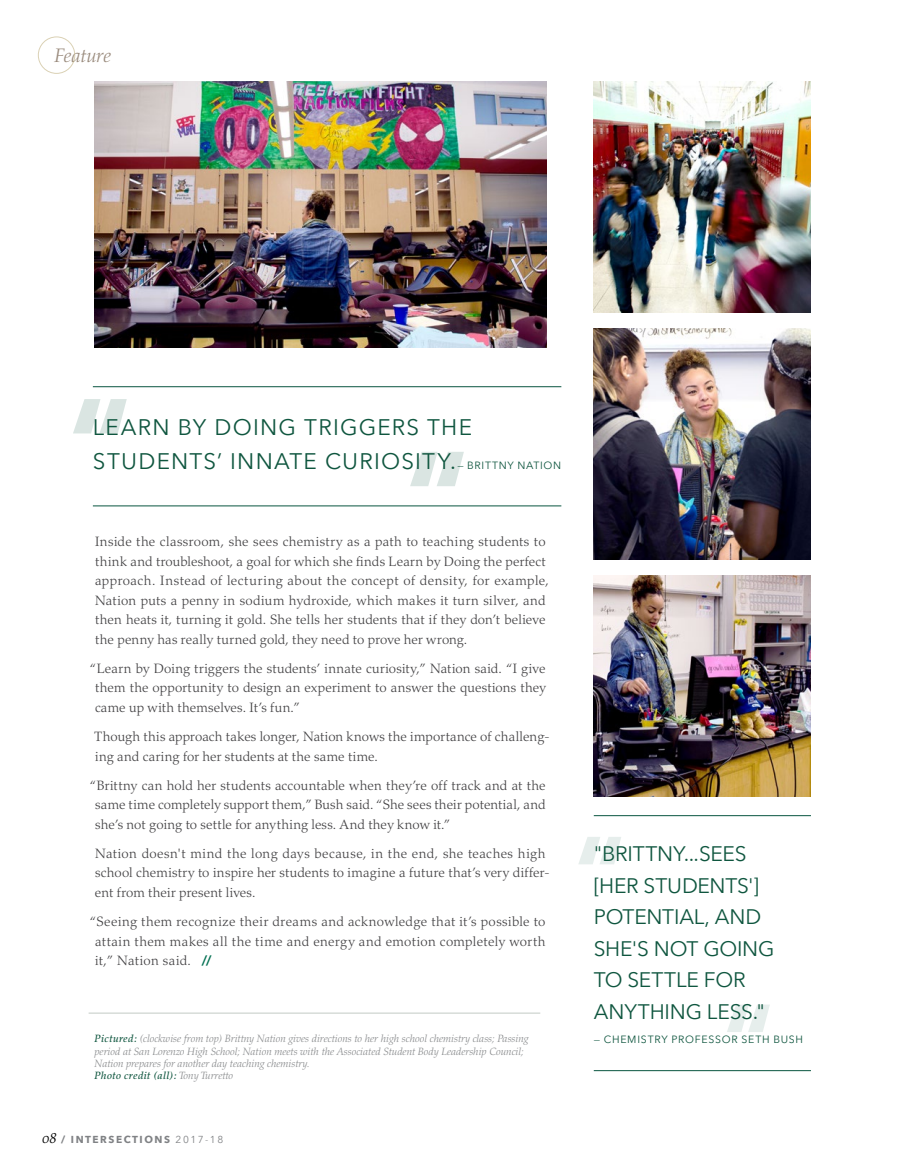
<style>
.page{position:relative;width:905px;height:1175px;background:#fff}
.page>*{position:absolute;margin:0;border:0;box-sizing:border-box;transform-origin:0 0}
.t1{font:22.5px/34.5px "Avenir Next";letter-spacing:.055em;color:#0f563f}
.t2{font:21px/31.5px "Avenir Next";letter-spacing:-.01em;color:#0f563f}
.t3{font:italic 300 19.5px "Palatino";letter-spacing:-.01em;color:#9a8b7d}
.t4{font:300 13.5px/19.5px "Palatino";letter-spacing:.02em;color:#414042}
.t5{font:italic 300 10.5px/12.5px "Palatino";color:#8a8c8e}
.t6{font:10.5px "Avenir Next";letter-spacing:.07em;color:#0f563f}
.t7{font:700 10.2px "Avenir Next";letter-spacing:.15em;color:#808285}
.s1{font-size:10.5px}
.s2{font-weight:900;font-style:italic;color:#006f51}
.s3{font-weight:500;color:#0f563f}
.s4{font-family:"Palatino Italic Os F";font-weight:400;font-size:15px;color:#000}
.s5{font-weight:400}
</style>
<div class="page">
<hr style="left:93px;top:505px;width:468px;height:1px;background:#095540">
<hr style="left:93px;top:386px;width:468px;height:1px;background:#095540">
<svg style="left:410px;top:452px;width:54px;height:34px"></svg>
<svg style="left:73px;top:399px;width:54px;height:34px"></svg>
<img style="left:593px;top:575px;width:218px;height:221px">
<img style="left:593px;top:82px;width:218px;height:230px">
<img style="left:593px;top:329px;width:218px;height:230px">
<img style="left:94px;top:82px;width:452px;height:265px">
<hr style="left:593px;top:815px;width:218px;height:1px;background:#095540">
<svg style="left:727px;top:1004px;width:43px;height:28px"></svg>
<svg style="left:578px;top:837px;width:43px;height:27px"></svg>
<hr style="left:593px;top:1070px;width:218px;height:1px;background:#095540">
<hr style="left:89px;top:1012px;width:451px;height:1px;background:#c2cac4">
<div style="left:38px;top:36px;width:37px;height:38px;border:1px solid #b5a268;border-radius:50%"></div>
<h3 class="t3" style="left:55px;top:44px;width:58px">Feature</h3>
<h1 class="t1" style="left:93px;top:409px;width:470px">LEARN BY DOING TRIGGERS THE<br>STUDENTS’ INNATE CURIOSITY.<span class="s1">— BRITTNY NATION</span></h1>
<p class="t4" style="left:95px;top:532px;width:455px">Inside the classroom, she sees chemistry as a path to teaching students to think and troubleshoot, a goal for which she finds Learn by Doing the perfect approach. Instead of lecturing about the concept of density, for example, Nation puts a penny in sodium hydroxide, which makes it turn silver, and then heats it, turning it gold. She tells her students that if they don’t believe the penny has really turned gold, they need to prove her wrong.</p>
<p class="t4" style="left:95px;top:658px;width:452px;text-align:justify;text-indent:-5px">“Learn by Doing triggers the students’ innate curiosity,” Nation said. “I give them the opportunity to design an experiment to answer the questions they came up with themselves. It’s fun.”</p>
<p class="t4" style="left:95px;top:727px;width:457px">Though this approach takes longer, Nation knows the importance of challeng&shy;ing and caring for her students at the same time.</p>
<p class="t4" style="left:95px;top:775px;width:452px;text-align:justify;text-indent:-5px">“Brittny can hold her students accountable when they’re off track and at the same time completely support them,” Bush said. “She sees their potential, and she’s not going to settle for anything less. And they know it.”</p>
<p class="t4" style="left:95px;top:843px;width:456px">Nation doesn't mind the long days because, in the end, she teaches high school chemistry to inspire her students to imagine a future that’s very differ&shy;ent from their present lives.</p>
<p class="t4" style="left:95px;top:912px;width:452px;text-align:justify;text-indent:-5px">“Seeing them recognize their dreams and acknowledge that it’s possible to attain them makes all the time and energy and emotion completely worth it,” Nation said. <span class="s2">//</span></p>
<h2 class="t2" style="left:593px;top:837px;width:182px">"BRITTNY...SEES [HER STUDENTS']<br>POTENTIAL, AND<br>SHE'S NOT GOING<br>TO SETTLE FOR<br>ANYTHING LESS."</h2>
<p class="t5" style="left:94px;top:1032px;width:435px"><span class="s3">Pictured:</span> (clockwise from top) Brittny Nation gives directions to her high school chemistry class; Passing</p>
<p class="t6" style="left:593px;top:1030px;width:211px">— CHEMISTRY PROFESSOR SETH BUSH</p>
<p class="t5" style="left:94px;top:1045px;width:431px">period at San Lorenzo High School; Nation meets with the Associated Student Body Leadership Council;<br>Nation prepares for another day teaching chemistry.<br><span class="s3">Photo credit (all):</span> Tony Turretto</p>
<p class="t7" style="left:42px;top:1130px;width:182px"><span class="s4">08</span> / INTERSECTIONS <span class="s5">2017-18</span></p>
</div>
